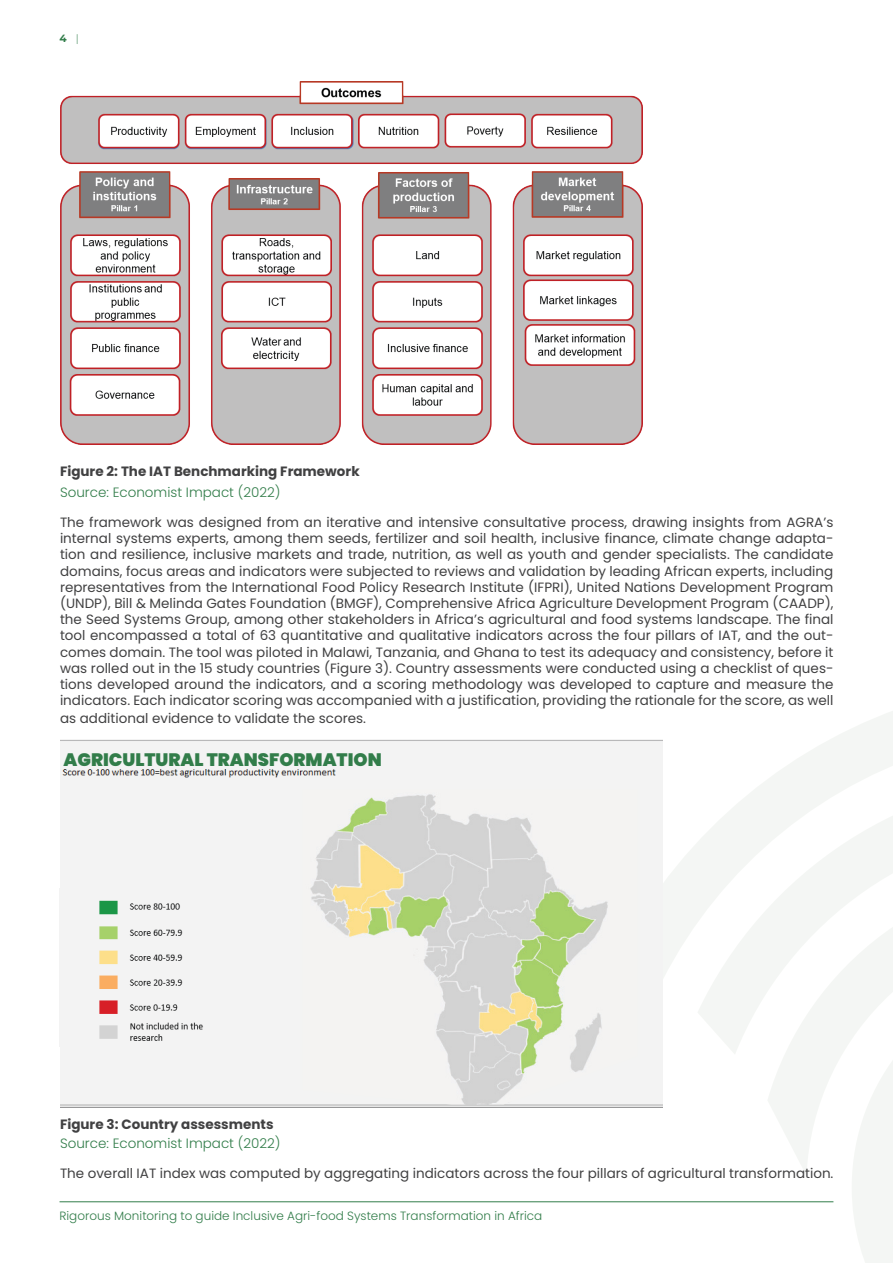
<style>
.page{position:relative;width:893px;height:1263px;background:#fff}
.page>*{position:absolute;margin:0;border:0;box-sizing:border-box;transform-origin:0 0}
.t1{font:900 18px "Poppins";color:#327d4a}
.t2{font:13.5px/16.2px "Poppins";color:#414142;text-align:justify}
.t3{font:700 13.5px "Poppins";color:#414142}
.t4{font:300 13.5px "Poppins";color:#327d4a}
.t5{font:300 12px "Poppins";color:#327d4a}
.t6{font:700 10.5px "Montserrat";color:#327d4a}
.s1{font-weight:300}
</style>
<div class="page">
<svg style="left:621px;top:711px;width:272px;height:269px"></svg>
<svg style="left:697px;top:775px;width:196px;height:279px"></svg>
<svg style="left:767px;top:866px;width:126px;height:397px"></svg>
<hr style="left:60px;top:1201px;width:773px;height:1px;background:#327d4a">
<img style="left:60px;top:81px;width:582px;height:364px">
<img style="left:60px;top:740px;width:602px;height:368px">
<div style="left:64px;top:747px;width:326px;height:21px;background:#f3f3f3"></div>
<div style="left:84px;top:947px;width:558px;height:148px;background:#f3f3f3"></div>
<img style="left:302px;top:789px;width:336px;height:315px">
<img style="left:60px;top:888px;width:222px;height:158px">
<p class="t6" style="left:60px;top:31px;width:21px">4 <span class="s1">|</span></p>
<p class="t3" style="left:60px;top:464px;width:301px">Figure 2: The IAT Benchmarking Framework</p>
<p class="t4" style="left:60px;top:485px;width:222px">Source: Economist Impact (2022)</p>
<p class="t2" style="left:60px;top:514px;width:775px">The framework was designed from an iterative and intensive consultative process, drawing insights from AGRA’s internal systems experts, among them seeds, fertilizer and soil health, inclusive finance, climate change adapta&shy;tion and resilience, inclusive markets and trade, nutrition, as well as youth and gender specialists. The candidate domains, focus areas and indicators were subjected to reviews and validation by leading African experts, including representatives from the International Food Policy Research Institute (IFPRI), United Nations Development Program (UNDP), Bill &amp; Melinda Gates Foundation (BMGF), Comprehensive Africa Agriculture Development Program (CAADP), the Seed Systems Group, among other stakeholders in Africa’s agricultural and food systems landscape. The final tool encompassed a total of 63 quantitative and qualitative indicators across the four pillars of IAT, and the out&shy;comes domain. The tool was piloted in Malawi, Tanzania, and Ghana to test its adequacy and consistency, before it was rolled out in the 15 study countries (Figure 3). Country assessments were conducted using a checklist of ques&shy;tions developed around the indicators, and a scoring methodology was developed to capture and measure the indicators. Each indicator scoring was accompanied with a justification, providing the rationale for the score, as well</p>
<p class="t2" style="left:60px;top:710px;width:307px">as additional evidence to validate the scores.</p>
<p class="t1" style="left:64px;top:749px;width:320px">AGRICULTURAL TRANSFORMATION</p>
<p class="t3" style="left:60px;top:1117px;width:215px">Figure 3: Country assessments</p>
<p class="t4" style="left:60px;top:1136px;width:222px">Source: Economist Impact (2022)</p>
<p class="t2" style="left:60px;top:1165px;width:775px">The overall IAT index was computed by aggregating indicators across the four pillars of agricultural transformation.</p>
<p class="t5" style="left:60px;top:1209px;width:484px">Rigorous Monitoring to guide Inclusive Agri-food Systems Transformation in Africa</p>
</div>
